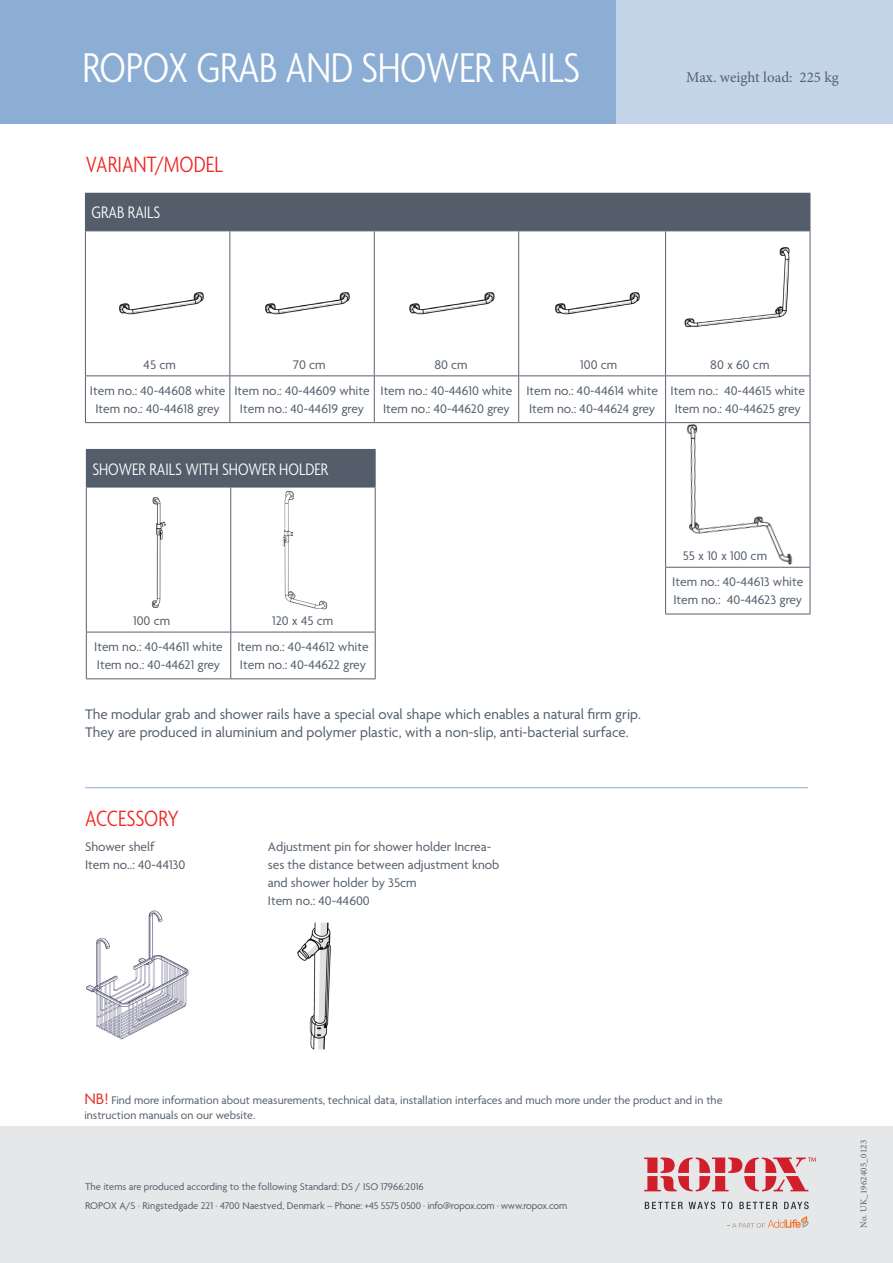
<style>
.page{position:relative;width:893px;height:1263px;background:#fff}
.page>*{position:absolute;margin:0;border:0;box-sizing:border-box;transform-origin:0 0}
.t1{font:300 condensed 45px "Agenda";letter-spacing:-.01em;color:#fff}
.t2{font:300 condensed 24px "Agenda";color:#ee2926}
.t3{font:300 condensed 18px "Agenda";color:#fff}
.Figurtekst_10_12{font:15px "Agenda";color:#535e6a}
.t4{font:15px "Minion Pro";color:#535e6a}
.t5{font:13.5px/18px "Agenda";color:#535e6a}
.t6{font:12px/14.4px "Agenda";color:#535e6a}
.t7{font:10.5px "Agenda";letter-spacing:-.02em;color:#535e6a}
.t8{font:10.5px "Agenda";color:#535e6a}
.t9{font:9px "Minion Pro";letter-spacing:.025em;color:#535e6a}
.s1{font-size:16.5px;color:#e6352c}
</style>
<div class="page">
<div style="left:0;top:0;width:893px;height:123px;background:#8cadd4"></div>
<div style="left:616px;top:0;width:277px;height:123px;background:#c5d5e9"></div>
<div style="left:85px;top:193px;width:725px;height:38px;background:#535e6a"></div>
<svg style="left:85px;top:231px;width:145px;height:383px"></svg>
<svg style="left:230px;top:231px;width:580px;height:383px"></svg>
<hr style="left:85px;top:193px;width:145px;height:1px;background:#57606e">
<hr style="left:85px;top:194px;width:1px;height:36px;background:#57606e">
<hr style="left:230px;top:193px;width:144px;height:1px;background:#57606e">
<hr style="left:374px;top:193px;width:145px;height:1px;background:#57606e">
<hr style="left:519px;top:193px;width:147px;height:1px;background:#57606e">
<hr style="left:666px;top:193px;width:144px;height:1px;background:#57606e">
<hr style="left:810px;top:194px;width:1px;height:36px;background:#57606e">
<hr style="left:85px;top:230px;width:145px;height:1px;background:#57606e">
<hr style="left:85px;top:231px;width:1px;height:144px;background:#57606e">
<hr style="left:230px;top:230px;width:144px;height:1px;background:#57606e">
<hr style="left:229px;top:231px;width:1px;height:144px;background:#57606e">
<hr style="left:374px;top:230px;width:145px;height:1px;background:#57606e">
<hr style="left:374px;top:231px;width:1px;height:144px;background:#57606e">
<hr style="left:519px;top:230px;width:147px;height:1px;background:#57606e">
<hr style="left:518px;top:231px;width:1px;height:144px;background:#57606e">
<hr style="left:666px;top:230px;width:144px;height:1px;background:#57606e">
<hr style="left:665px;top:231px;width:1px;height:144px;background:#57606e">
<hr style="left:810px;top:231px;width:1px;height:144px;background:#57606e">
<hr style="left:85px;top:375px;width:145px;height:1px;background:#57606e">
<hr style="left:85px;top:376px;width:1px;height:46px;background:#57606e">
<hr style="left:230px;top:375px;width:144px;height:1px;background:#57606e">
<hr style="left:229px;top:376px;width:1px;height:46px;background:#57606e">
<hr style="left:374px;top:375px;width:145px;height:1px;background:#57606e">
<hr style="left:374px;top:376px;width:1px;height:46px;background:#57606e">
<hr style="left:519px;top:375px;width:147px;height:1px;background:#57606e">
<hr style="left:518px;top:376px;width:1px;height:46px;background:#57606e">
<hr style="left:666px;top:375px;width:144px;height:1px;background:#57606e">
<hr style="left:665px;top:376px;width:1px;height:46px;background:#57606e">
<hr style="left:810px;top:376px;width:1px;height:46px;background:#57606e">
<hr style="left:810px;top:423px;width:1px;height:144px;background:#57606e">
<hr style="left:665px;top:567px;width:145px;height:1px;background:#57606e">
<hr style="left:810px;top:568px;width:1px;height:46px;background:#57606e">
<hr style="left:665px;top:614px;width:145px;height:1px;background:#57606e">
<hr style="left:665px;top:423px;width:1px;height:144px;background:#57606e">
<hr style="left:665px;top:568px;width:1px;height:46px;background:#57606e">
<hr style="left:85px;top:422px;width:145px;height:1px;background:#57606e">
<hr style="left:230px;top:422px;width:144px;height:1px;background:#57606e">
<hr style="left:374px;top:422px;width:145px;height:1px;background:#57606e">
<hr style="left:519px;top:422px;width:147px;height:1px;background:#57606e">
<hr style="left:666px;top:422px;width:144px;height:1px;background:#57606e">
<img style="left:674px;top:232px;width:126px;height:111px">
<div style="left:86px;top:449px;width:289px;height:38px;background:#535e6a"></div>
<svg style="left:87px;top:488px;width:288px;height:190px"></svg>
<hr style="left:86px;top:449px;width:145px;height:1px;background:#57606e">
<hr style="left:86px;top:450px;width:1px;height:37px;background:#57606e">
<hr style="left:231px;top:449px;width:145px;height:1px;background:#57606e">
<hr style="left:375px;top:450px;width:1px;height:37px;background:#57606e">
<hr style="left:86px;top:487px;width:145px;height:1px;background:#57606e">
<hr style="left:86px;top:487px;width:1px;height:145px;background:#57606e">
<hr style="left:231px;top:487px;width:145px;height:1px;background:#57606e">
<hr style="left:230px;top:487px;width:1px;height:145px;background:#57606e">
<hr style="left:375px;top:487px;width:1px;height:145px;background:#57606e">
<hr style="left:86px;top:632px;width:145px;height:1px;background:#57606e">
<hr style="left:86px;top:632px;width:1px;height:46px;background:#57606e">
<hr style="left:231px;top:632px;width:145px;height:1px;background:#57606e">
<hr style="left:230px;top:632px;width:1px;height:46px;background:#57606e">
<hr style="left:375px;top:632px;width:1px;height:46px;background:#57606e">
<hr style="left:86px;top:678px;width:145px;height:1px;background:#57606e">
<hr style="left:231px;top:678px;width:145px;height:1px;background:#57606e">
<img style="left:94px;top:234px;width:136px;height:136px">
<img style="left:239px;top:234px;width:137px;height:136px">
<img style="left:384px;top:234px;width:136px;height:136px">
<img style="left:529px;top:234px;width:137px;height:136px">
<img style="left:670px;top:422px;width:141px;height:144px">
<img style="left:130px;top:489px;width:58px;height:126px">
<img style="left:277px;top:489px;width:55px;height:121px">
<hr style="left:85px;top:787px;width:723px;height:1px;background:#8dadd4">
<img style="left:297px;top:922px;width:34px;height:128px">
<img style="left:86px;top:910px;width:103px;height:130px">
<div style="left:0;top:1127px;width:893px;height:136px;background:#e6e7e9"></div>
<svg style="left:645px;top:1202px;width:38px;height:7px"></svg>
<svg style="left:689px;top:1201px;width:26px;height:8px"></svg>
<svg style="left:721px;top:1201px;width:11px;height:8px"></svg>
<svg style="left:739px;top:1202px;width:38px;height:7px"></svg>
<svg style="left:784px;top:1201px;width:25px;height:8px"></svg>
<svg style="left:644px;top:1157px;width:172px;height:34px"></svg>
<svg style="left:727px;top:1216px;width:82px;height:12px"></svg>
<p class="t1" style="left:82px;top:43px;width:499px">ROPOX GRAB AND SHOWER RAILS</p>
<p class="t2" style="left:86px;top:152px;width:138px">VARIANT/MODEL</p>
<p class="t3" style="left:91px;top:203px;width:70px">GRAB RAILS</p>
<p class="t4" style="left:686px;top:67px;width:154px">Max. weight load: 225 kg</p>
<p class="t5" style="left:144px;top:356px;width:34px">45 cm</p>
<p class="t5" style="left:293px;top:356px;width:34px">70 cm</p>
<p class="t5" style="left:434px;top:356px;width:35px">80 cm</p>
<p class="t5" style="left:580px;top:356px;width:39px">100 cm</p>
<p class="t5" style="left:710px;top:356px;width:61px">80 x 60 cm</p>
<p class="t5" style="left:90px;top:383px;width:137px">Item no.: 40-44608 white</p>
<p class="t5" style="left:95px;top:401px;width:126px">Item no.: 40-44618 grey</p>
<p class="t5" style="left:234px;top:383px;width:137px">Item no.: 40-44609 white</p>
<p class="t5" style="left:240px;top:401px;width:126px">Item no.: 40-44619 grey</p>
<p class="t5" style="left:380px;top:383px;width:134px">Item no.: 40-44610 white</p>
<p class="t5" style="left:383px;top:401px;width:128px">Item no.: 40-44620 grey</p>
<p class="t5" style="left:526px;top:383px;width:133px">Item no.: 40-44614 white</p>
<p class="t5" style="left:529px;top:401px;width:128px">Item no.: 40-44624 grey</p>
<p class="t5" style="left:671px;top:383px;width:136px">Item no.: 40-44615 white</p>
<p class="t5" style="left:675px;top:401px;width:128px">Item no.: 40-44625 grey</p>
<p class="t3" style="left:92px;top:459px;width:237px">SHOWER RAILS WITH SHOWER HOLDER</p>
<p class="t5" style="left:133px;top:612px;width:39px">100 cm</p>
<p class="t5" style="left:272px;top:612px;width:63px">120 x 45 cm</p>
<p class="t5" style="left:94px;top:639px;width:130px">Item no.: 40-44611 white</p>
<p class="t5" style="left:97px;top:657px;width:125px">Item no.: 40-44621 grey</p>
<p class="t5" style="left:237px;top:639px;width:133px">Item no.: 40-44612 white</p>
<p class="t5" style="left:240px;top:657px;width:127px">Item no.: 40-44622 grey</p>
<p class="Figurtekst_10_12" style="left:85px;top:706px;width:557px">The modular grab and shower rails have a special oval shape which enables a natural firm grip.</p>
<p class="Figurtekst_10_12" style="left:85px;top:724px;width:545px">They are produced in aluminium and polymer plastic, with a non-slip, anti-bacterial surface.</p>
<p class="t2" style="left:85px;top:805px;width:95px">ACCESSORY</p>
<p class="t5" style="left:85px;top:839px;width:71px">Shower shelf</p>
<p class="t5" style="left:85px;top:857px;width:102px">Item no..: 40-44130</p>
<p class="t5" style="left:268px;top:839px;width:233px">Adjustment pin for shower holder Increa&shy;ses the distance between adjustment knob and shower holder by 35cm</p>
<p class="t5" style="left:268px;top:893px;width:103px">Item no.: 40-44600</p>
<p class="t5" style="left:683px;top:548px;width:86px">55 x 10 x 100 cm</p>
<p class="t5" style="left:672px;top:574px;width:132px">Item no.: 40-44613 white<br>Item no.: 40-44623 grey</p>
<p class="t6" style="left:84px;top:1094px;width:640px"><span class="s1">NB!</span> Find more information about measurements, technical data, installation interfaces and much more under the product and in the instruction manuals on our website.</p>
<p class="t8" style="left:85px;top:1181px;width:340px">The items are produced according to the following Standard: DS / ISO 17966:2016</p>
<p class="t7" style="left:85px;top:1200px;width:484px">ROPOX A/S · Ringstedgade 221 · 4700 Naestved, Denmark – Phone: +45 5575 0500 · info@ropox.com · www.ropox.com</p>
<p class="t9" style="left:858px;top:1228px;width:90px;rotate:-90deg">No. UK_1962405_0123</p>
</div>
